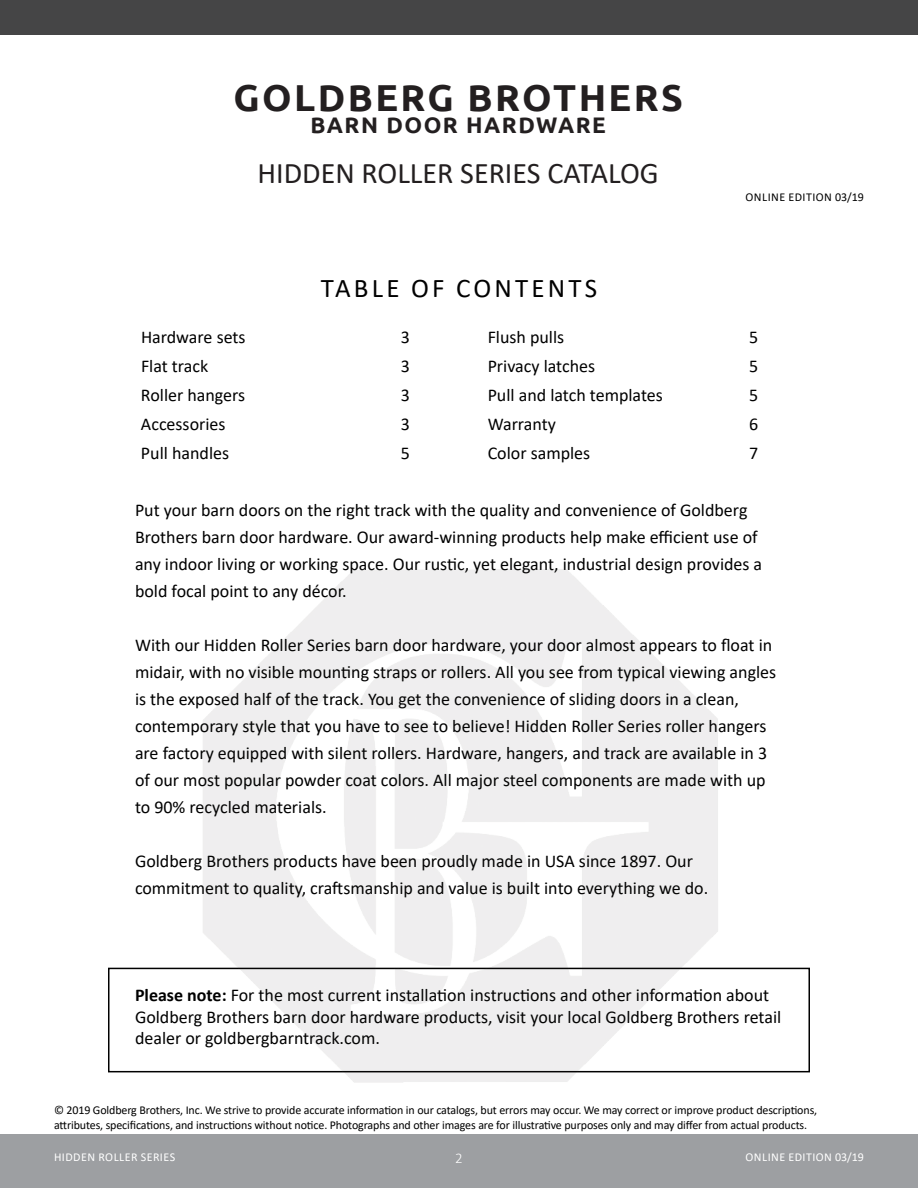
<style>
.page{position:relative;width:918px;height:1188px;background:#fff}
.page>*{position:absolute;margin:0;border:0;box-sizing:border-box;transform-origin:0 0}
.t1{font:700 37.5px "Ubuntu";letter-spacing:.065em;color:#231f20}
.t2{font:30px "Calibri";color:#231f20}
.t3{font:27px "Calibri";letter-spacing:.12em;color:#000}
.t4{font:700 22.5px "Ubuntu";letter-spacing:.065em;color:#231f20}
.t5{font:18px/27px "Calibri";color:#000}
.t6{font:300 15px "Calibri";color:#fff}
.t7{font:12px/14.4px "Calibri";letter-spacing:-.01em;color:#000}
.t8{font:12px "Calibri";letter-spacing:.04em;color:#fff}
.t9{font:12px "Calibri";letter-spacing:.04em;color:#000}
.s1{font-weight:700}
</style>
<div class="page">
<div style="left:0;top:0;width:918px;height:35px;background:#454546"></div>
<div style="left:108px;top:968px;width:702px;height:104px;border:2px solid #000"></div>
<div style="left:0;top:1134px;width:918px;height:54px;background:#9d9fa2"></div>
<h1 class="t1" style="left:233px;top:76px;width:451px">GOLDBERG BROTHERS</h1>
<p class="t4" style="left:311px;top:112px;width:297px">BARN DOOR HARDWARE</p>
<h2 class="t2" style="left:258px;top:161px;width:403px">HIDDEN ROLLER SERIES CATALOG</h2>
<h3 class="t3" style="left:321px;top:277px;width:278px">TABLE OF CONTENTS</h3>
<p class="t9" style="left:746px;top:193px;width:120px">ONLINE EDITION 03/19</p>
<p class="t5" style="left:141px;top:323px;width:106px">Hardware sets</p>
<p class="t5" style="left:401px;top:324px;width:11px">3</p>
<p class="t5" style="left:488px;top:324px;width:78px">Flush pulls</p>
<p class="t5" style="left:749px;top:324px;width:11px">5</p>
<p class="t5" style="left:141px;top:353px;width:69px">Flat track</p>
<p class="t5" style="left:401px;top:353px;width:11px">3</p>
<p class="t5" style="left:488px;top:352px;width:109px">Privacy latches</p>
<p class="t5" style="left:749px;top:353px;width:11px">5</p>
<p class="t5" style="left:141px;top:382px;width:106px">Roller hangers</p>
<p class="t5" style="left:401px;top:382px;width:11px">3</p>
<p class="t5" style="left:488px;top:381px;width:177px">Pull and latch templates</p>
<p class="t5" style="left:749px;top:382px;width:11px">5</p>
<p class="t5" style="left:141px;top:411px;width:86px">Accessories</p>
<p class="t5" style="left:401px;top:411px;width:11px">3</p>
<p class="t5" style="left:488px;top:410px;width:70px">Warranty</p>
<p class="t5" style="left:749px;top:411px;width:11px">6</p>
<p class="t5" style="left:141px;top:439px;width:90px">Pull handles</p>
<p class="t5" style="left:401px;top:440px;width:11px">5</p>
<p class="t5" style="left:488px;top:440px;width:104px">Color samples</p>
<p class="t5" style="left:749px;top:439px;width:11px">7</p>
<p class="t5" style="left:135px;top:496px;width:629px">Put your barn doors on the right track with the quality and convenience of Goldberg Brothers barn door hardware. Our award-winning products help make efficient use of any indoor living or working space. Our rustic, yet elegant, industrial design provides a bold focal point to any décor.</p>
<p class="t5" style="left:135px;top:631px;width:643px">With our Hidden Roller Series barn door hardware, your door almost appears to float in midair, with no visible mounting straps or rollers. All you see from typical viewing angles is the exposed half of the track. You get the convenience of sliding doors in a clean, contemporary style that you have to see to believe! Hidden Roller Series roller hangers are factory equipped with silent rollers. Hardware, hangers, and track are available in 3 of our most popular powder coat colors. All major steel components are made with up to 90% recycled materials.</p>
<p class="t5" style="left:135px;top:847px;width:575px">Goldberg Brothers products have been proudly made in USA since 1897. Our commitment to quality, craftsmanship and value is built into everything we do.</p>
<p class="t5" style="left:135px;top:984px;width:648px;line-height:21.6px"><span class="s1">Please note:</span> For the most current installation instructions and other information about<br>Goldberg Brothers barn door hardware products, visit your local Goldberg Brothers retail dealer or goldbergbarntrack.com.</p>
<p class="t7" style="left:54px;top:1103px;width:765px">© 2019 Goldberg Brothers, Inc. We strive to provide accurate information in our catalogs, but errors may occur. We may correct or improve product descriptions, attributes, specifications, and instructions without notice. Photographs and other images are for illustrative purposes only and may differ from actual products.</p>
<p class="t8" style="left:54px;top:1152px;width:123px">HIDDEN ROLLER SERIES</p>
<p class="t8" style="left:746px;top:1153px;width:120px">ONLINE EDITION 03/19</p>
<p class="t6" style="left:455px;top:1154px;width:9px">2</p>
</div>
